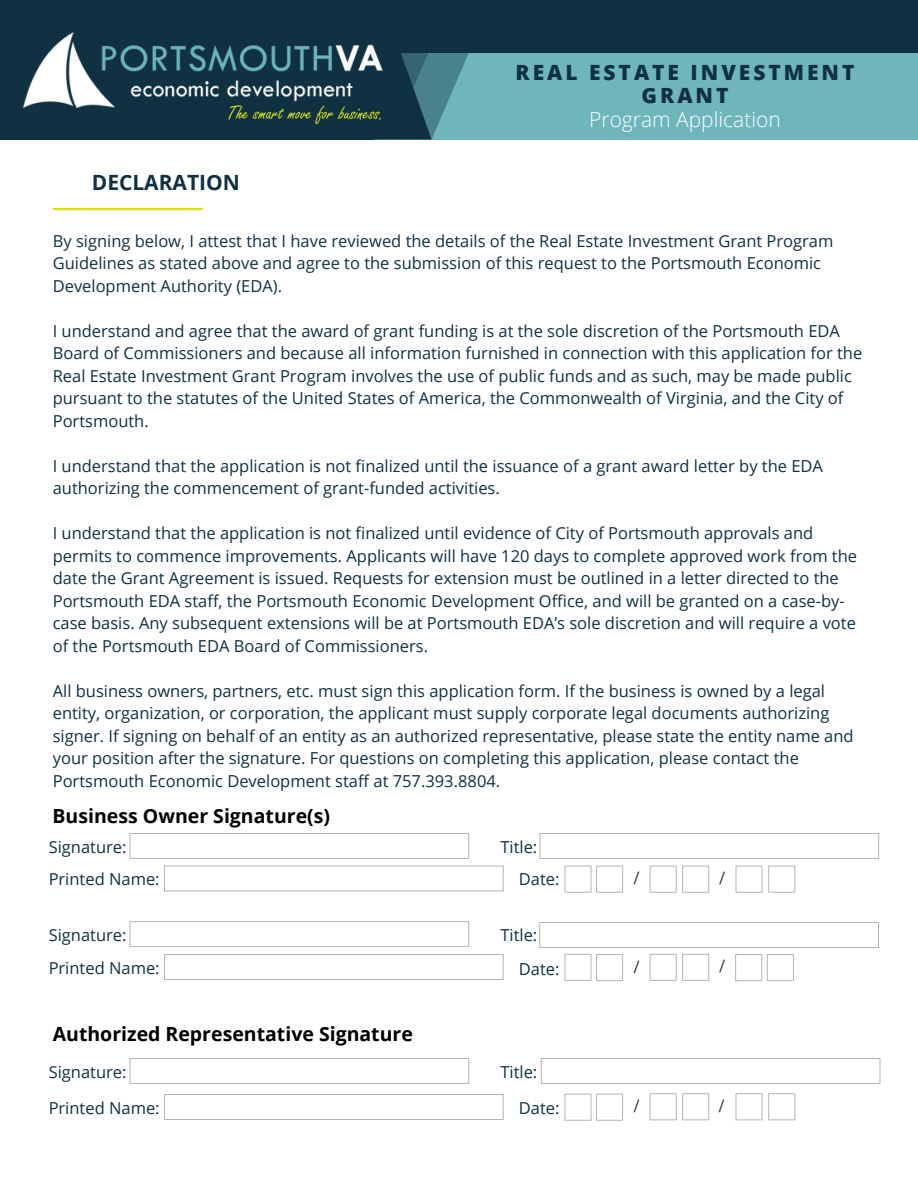
<style>
.page{position:relative;width:918px;height:1188px;background:#fff}
.page>*{position:absolute;margin:0;border:0;box-sizing:border-box;transform-origin:0 0}
.t1{font:800 21px/23.7px "Open Sans";letter-spacing:.145em;color:#103141;text-align:center}
.t2{font:300 21px "Open Sans";color:#fbfeff}
.t3{font:700 21px "Open Sans";color:#103141}
.t4{font:700 19.5px "Open Sans";color:#000}
.t5{font:16.5px/22.5px "Open Sans";color:#103141}
.t6{font:500 13.5px "Montserrat";color:#1e232b}
</style>
<div class="page">
<div style="left:0;top:0;width:918px;height:140px;background:#103141"></div>
<div style="left:374px;top:53px;width:544px;height:87px;background:#6fb6bc"></div>
<svg style="left:374px;top:53px;width:95px;height:87px"></svg>
<img style="left:23px;top:32px;width:360px;height:75px">
<img style="left:228px;top:102px;width:155px;height:24px">
<hr style="left:54px;top:208px;width:148px;height:2px;background:#d9e021">
<svg style="left:130px;top:833px;width:339px;height:26px"></svg>
<svg style="left:540px;top:833px;width:339px;height:26px"></svg>
<svg style="left:164px;top:866px;width:340px;height:25px"></svg>
<svg style="left:564px;top:866px;width:59px;height:27px"></svg>
<svg style="left:650px;top:866px;width:59px;height:27px"></svg>
<svg style="left:736px;top:866px;width:59px;height:27px"></svg>
<svg style="left:130px;top:921px;width:339px;height:26px"></svg>
<svg style="left:164px;top:954px;width:340px;height:26px"></svg>
<svg style="left:130px;top:1058px;width:339px;height:26px"></svg>
<svg style="left:164px;top:1094px;width:340px;height:26px"></svg>
<svg style="left:539px;top:922px;width:340px;height:26px"></svg>
<svg style="left:564px;top:954px;width:59px;height:27px"></svg>
<svg style="left:650px;top:954px;width:59px;height:27px"></svg>
<svg style="left:735px;top:954px;width:59px;height:27px"></svg>
<svg style="left:541px;top:1058px;width:339px;height:26px"></svg>
<svg style="left:564px;top:1094px;width:59px;height:27px"></svg>
<svg style="left:650px;top:1093px;width:59px;height:27px"></svg>
<svg style="left:736px;top:1093px;width:59px;height:27px"></svg>
<p class="t3" style="left:92px;top:168px;width:150px">DECLARATION</p>
<p class="t1" style="left:516px;top:60px;width:341px">REAL ESTATE INVESTMENT<br>GRANT</p>
<p class="t2" style="left:589px;top:105px;width:193px">Program Application</p>
<p class="t5" style="left:53px;top:229px;width:782px">By signing below, I attest that I have reviewed the details of the Real Estate Investment Grant Program<br>Guidelines as stated above and agree to the submission of this request to the Portsmouth Economic<br>Development Authority (EDA).</p>
<p class="t5" style="left:53px;top:319px;width:811px">I understand and agree that the award of grant funding is at the sole discretion of the Portsmouth EDA Board of Commissioners and because all information furnished in connection with this application for the Real Estate Investment Grant Program involves the use of public funds and as such, may be made public pursuant to the statutes of the United States of America, the Commonwealth of Virginia, and the City of Portsmouth.</p>
<p class="t5" style="left:53px;top:454px;width:772px">I understand that the application is not finalized until the issuance of a grant award letter by the EDA authorizing the commencement of grant-funded activities.</p>
<p class="t5" style="left:53px;top:521px;width:806px">I understand that the application is not finalized until evidence of City of Portsmouth approvals and permits to commence improvements. Applicants will have 120 days to complete approved work from the date the Grant Agreement is issued. Requests for extension must be outlined in a letter directed to the Portsmouth EDA staff, the Portsmouth Economic Development Office, and will be granted on a case-by&shy;case basis. Any subsequent extensions will be at Portsmouth EDA’s sole discretion and will require a vote of the Portsmouth EDA Board of Commissioners.</p>
<p class="t5" style="left:53px;top:679px;width:802px">All business owners, partners, etc. must sign this application form. If the business is owned by a legal entity, organization, or corporation, the applicant must supply corporate legal documents authorizing signer. If signing on behalf of an entity as an authorized representative, please state the entity name and your position after the signature. For questions on completing this application, please contact the Portsmouth Economic Development staff at 757.393.8804.</p>
<p class="t4" style="left:53px;top:802px;width:279px">Business Owner Signature(s)</p>
<p class="t5" style="left:49px;top:835px;width:79px">Signature:</p>
<p class="t5" style="left:500px;top:835px;width:38px">Title:</p>
<p class="t5" style="left:49px;top:868px;width:112px">Printed Name:</p>
<p class="t5" style="left:519px;top:868px;width:42px">Date:</p>
<p class="t6" style="left:634px;top:870px;width:6px">/</p>
<p class="t6" style="left:720px;top:870px;width:6px">/</p>
<p class="t5" style="left:49px;top:918px;width:112px;line-height:33px">Signature:<br>Printed Name:</p>
<p class="t4" style="left:53px;top:1020px;width:362px">Authorized Representative Signature</p>
<p class="t5" style="left:49px;top:1054px;width:112px;line-height:36px">Signature:<br>Printed Name:</p>
<p class="t5" style="left:519px;top:918px;width:42px;line-height:33.8px;text-indent:-18px">Title:<br>Date:</p>
<p class="t5" style="left:519px;top:1054px;width:42px;line-height:36px;text-indent:-18px">Title:<br>Date:</p>
<p class="t6" style="left:634px;top:959px;width:6px">/</p>
<p class="t6" style="left:720px;top:958px;width:6px">/</p>
<p class="t6" style="left:634px;top:1098px;width:6px">/</p>
<p class="t6" style="left:719px;top:1098px;width:6px">/</p>
</div>
